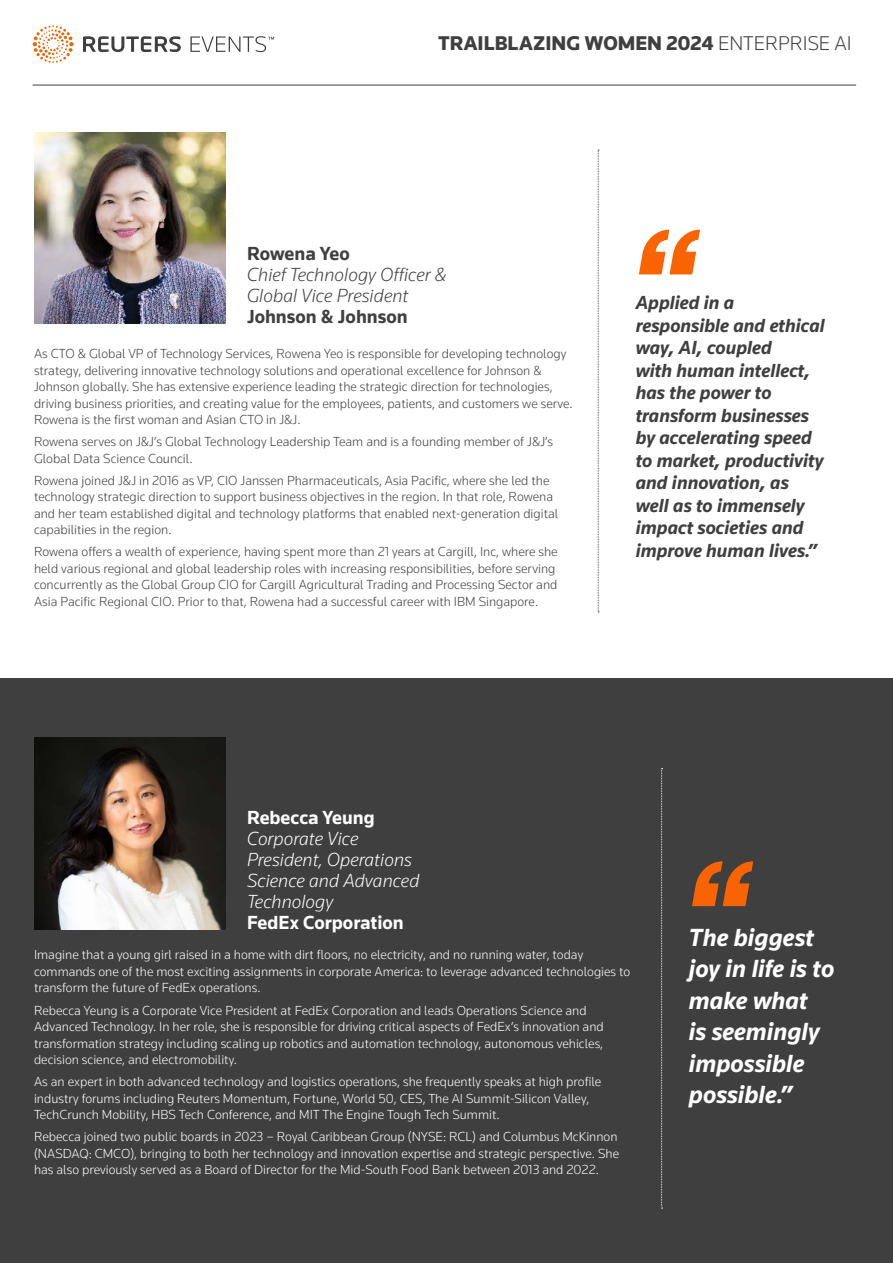
<style>
.page{position:relative;width:893px;height:1263px;background:#fff}
.page>*{position:absolute;margin:0;border:0;box-sizing:border-box;transform-origin:0 0}
.t1{font:italic 700 25.5px/31.5px "Knowledge 2017";color:#fff}
.t2{font:900 20.55px "Knowledge 2017";color:#3f3f40}
.t3{font:italic 700 19.5px/22.5px "Knowledge 2017";color:#3f3f40}
.t4{font:italic 300 19.5px/21px "Knowledge 2017";color:#fff}
.t5{font:italic 300 19.5px/21px "Knowledge 2017";color:#3f3f40}
.t6{font:700 19.5px "Knowledge 2017";color:#fff}
.t7{font:700 19.5px "Knowledge 2017";color:#3f3f40}
.t8{font:300 13.5px/16.5px "Knowledge 2017";color:#3f3f40}
.t9{font:300 13.5px/16.5px "Knowledge 2017";color:#fff}
.s1{font-weight:300}
</style>
<div class="page">
<svg style="left:83px;top:36px;width:191px;height:16px"></svg>
<svg style="left:33px;top:25px;width:41px;height:38px"></svg>
<hr style="left:33px;top:85px;width:823px;height:1px;background:#3f3f40">
<img style="left:34px;top:132px;width:192px;height:192px">
<svg style="left:639px;top:229px;width:61px;height:45px"></svg>
<svg style="left:598px;top:150px;width:1px;height:463px"></svg>
<div style="left:0;top:678px;width:893px;height:585px;background:#3f3f40"></div>
<img style="left:34px;top:738px;width:192px;height:191px">
<svg style="left:692px;top:861px;width:61px;height:45px"></svg>
<svg style="left:661px;top:768px;width:2px;height:441px"></svg>
<h2 class="t2" style="left:438px;top:30px;width:415px">TRAILBLAZING WOMEN 2024 <span class="s1">ENTERPRISE AI</span></h2>
<p class="t7" style="left:247px;top:241px;width:104px">Rowena Yeo</p>
<p class="t5" style="left:247px;top:264px;width:201px">Chief Technology Officer &amp;<br>Global Vice President</p>
<p class="t7" style="left:247px;top:304px;width:162px">Johnson &amp; Johnson</p>
<p class="t8" style="left:34px;top:345px;width:540px">As CTO &amp; Global VP of Technology Services, Rowena Yeo is responsible for developing technology strategy, delivering innovative technology solutions and operational excellence for Johnson &amp; Johnson globally. She has extensive experience leading the strategic direction for technologies, driving business priorities, and creating value for the employees, patients, and customers we serve.<br>Rowena is the first woman and Asian CTO in J&amp;J.</p>
<p class="t8" style="left:34px;top:433px;width:521px">Rowena serves on J&amp;J’s Global Technology Leadership Team and is a founding member of J&amp;J’s<br>Global Data Science Council.</p>
<p class="t8" style="left:34px;top:472px;width:526px">Rowena joined J&amp;J in 2016 as VP, CIO Janssen Pharmaceuticals, Asia Pacific, where she led the technology strategic direction to support business objectives in the region. In that role, Rowena and her team established digital and technology platforms that enabled next-generation digital capabilities in the region.</p>
<p class="t8" style="left:34px;top:543px;width:525px">Rowena offers a wealth of experience, having spent more than 21 years at Cargill, Inc, where she held various regional and global leadership roles with increasing responsibilities, before serving concurrently as the Global Group CIO for Cargill Agricultural Trading and Processing Sector and Asia Pacific Regional CIO. Prior to that, Rowena had a successful career with IBM Singapore.</p>
<p class="t3" style="left:636px;top:291px;width:191px">Applied in a responsible and ethical way, AI, coupled<br>with human intellect, has the power to transform businesses by accelerating speed to market, productivity and innovation, as well as to immensely impact societies and improve human lives.”</p>
<p class="t6" style="left:247px;top:805px;width:129px">Rebecca Yeung</p>
<p class="t4" style="left:247px;top:827px;width:174px">Corporate Vice<br>President, Operations<br>Science and Advanced<br>Technology</p>
<p class="t6" style="left:247px;top:910px;width:158px">FedEx Corporation</p>
<p class="t9" style="left:34px;top:946px;width:598px">Imagine that a young girl raised in a home with dirt floors, no electricity, and no running water, today commands one of the most exciting assignments in corporate America: to leverage advanced technologies to transform the future of FedEx operations.</p>
<p class="t9" style="left:34px;top:1001px;width:571px">Rebecca Yeung is a Corporate Vice President at FedEx Corporation and leads Operations Science and Advanced Technology. In her role, she is responsible for driving critical aspects of FedEx’s innovation and transformation strategy including scaling up robotics and automation technology, autonomous vehicles, decision science, and electromobility.</p>
<p class="t9" style="left:34px;top:1073px;width:569px">As an expert in both advanced technology and logistics operations, she frequently speaks at high profile industry forums including Reuters Momentum, Fortune, World 50, CES, The AI Summit-Silicon Valley,<br>TechCrunch Mobility, HBS Tech Conference, and MIT The Engine Tough Tech Summit.</p>
<p class="t9" style="left:34px;top:1128px;width:587px">Rebecca joined two public boards in 2023 – Royal Caribbean Group (NYSE: RCL) and Columbus McKinnon (NASDAQ: CMCO), bringing to both her technology and innovation expertise and strategic perspective. She has also previously served as a Board of Director for the Mid-South Food Bank between 2013 and 2022.</p>
<p class="t1" style="left:689px;top:921px;width:147px">The biggest joy in life is to make what<br>is seemingly impossible possible.”</p>
</div>
